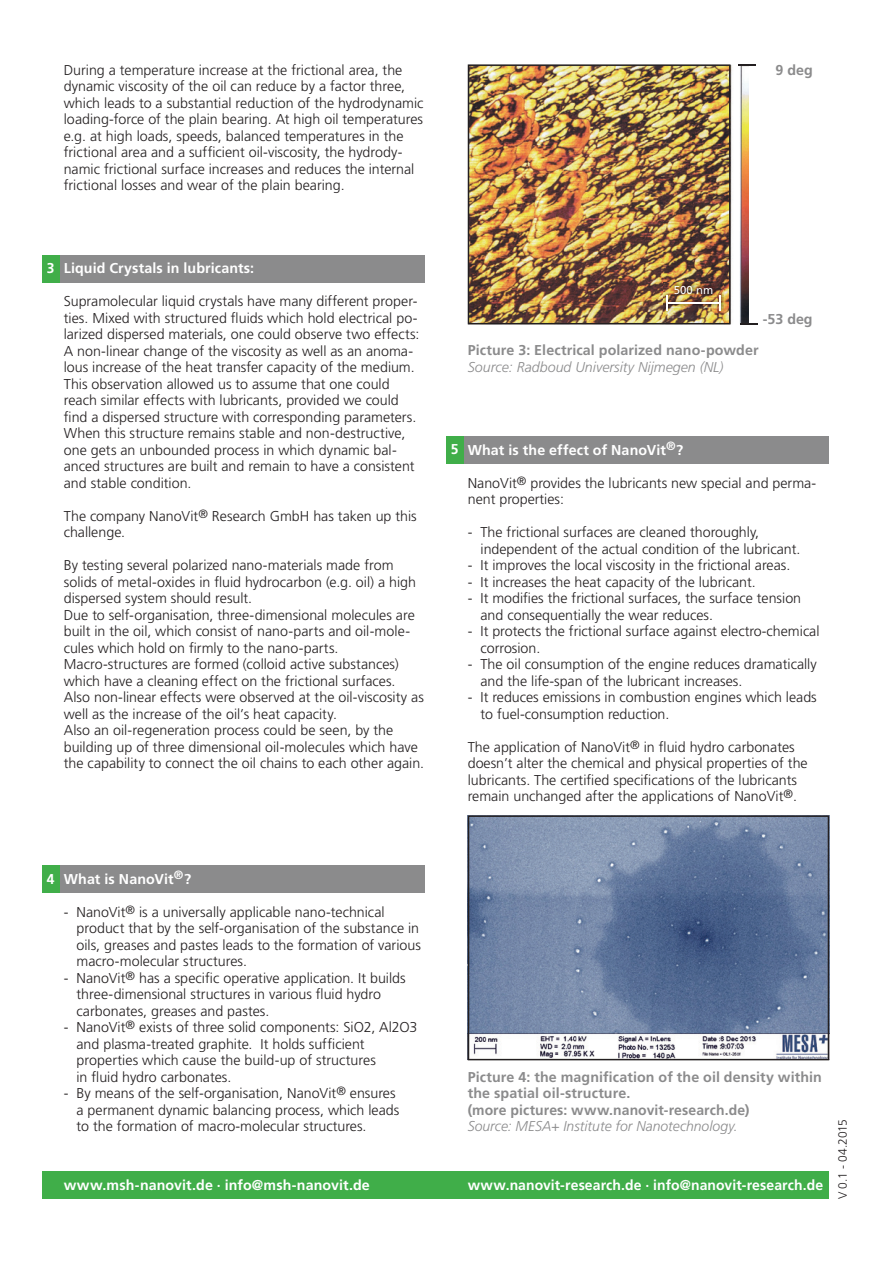
<style>
.page{position:relative;width:893px;height:1263px;background:#fff}
.page>*{position:absolute;margin:0;border:0;box-sizing:border-box;transform-origin:0 0}
.t1{font:300 14.25px/16.5px "Frutiger";color:#231f20}
.t2{font:700 14.25px "Frutiger";letter-spacing:.005em;color:#fff}
.t3{font:700 14.25px/16.5px "Frutiger";letter-spacing:.005em;color:#8b8b8c}
.t4{font:italic 300 14.25px "Frutiger";color:#8b8b8c}
.t5{font:300 12px "Frutiger";letter-spacing:-.02em;color:#231f20}
.t6{font:11.4px "Frutiger";color:#fff}
</style>
<div class="page">
<div style="left:446px;top:436px;width:383px;height:27px;background:#8b8b8c"></div>
<div style="left:446px;top:436px;width:17px;height:27px;background:#40ae49"></div>
<div style="left:43px;top:865px;width:382px;height:28px;background:#8b8b8c"></div>
<div style="left:43px;top:865px;width:17px;height:28px;background:#40ae49"></div>
<div style="left:43px;top:255px;width:382px;height:27px;background:#8b8b8c"></div>
<div style="left:43px;top:255px;width:17px;height:27px;background:#40ae49"></div>
<img style="left:730px;top:65px;width:19px;height:259px">
<img style="left:468px;top:64px;width:262px;height:260px">
<svg style="left:740px;top:323px;width:18px;height:1px"></svg>
<svg style="left:738px;top:64px;width:18px;height:2px"></svg>
<img style="left:663px;top:282px;width:61px;height:32px">
<hr style="left:667px;top:302px;width:53px;height:2px;background:#fff">
<svg style="left:666px;top:295px;width:2px;height:15px"></svg>
<svg style="left:719px;top:295px;width:2px;height:15px"></svg>
<svg style="left:468px;top:815px;width:361px;height:245px;background:#7385a4"></svg>
<div style="left:43px;top:1171px;width:786px;height:28px;background:#40ae49"></div>
<p class="t1" style="left:64px;top:62px;width:361px">During a temperature increase at the frictional area, the dynamic viscosity of the oil can reduce by a factor three, which leads to a substantial reduction of the hydrodynamic loading-force of the plain bearing. At high oil temperatures e.g. at high loads, speeds, balanced temperatures in the frictional area and a sufficient oil-viscosity, the hydrody&shy;namic frictional surface increases and reduces the internal frictional losses and wear of the plain bearing.</p>
<p class="t3" style="left:775px;top:62px;width:39px">9 deg</p>
<p class="t2" style="left:47px;top:260px;width:9px">3</p>
<p class="t2" style="left:64px;top:260px;width:192px">Liquid Crystals in lubricants:</p>
<p class="t1" style="left:64px;top:293px;width:357px">Supramolecular liquid crystals have many different proper&shy;ties. Mixed with structured fluids which hold electrical po&shy;larized dispersed materials, one could observe two effects:<br>A non-linear change of the viscosity as well as an anoma&shy;lous increase of the heat transfer capacity of the medium.<br>This observation allowed us to assume that one could reach similar effects with lubricants, provided we could find a dispersed structure with corresponding parameters.<br>When this structure remains stable and non-destructive, one gets an unbounded process in which dynamic bal&shy;anced structures are built and remain to have a consistent and stable condition.</p>
<p class="t1" style="left:64px;top:507px;width:354px">The company NanoVit<sup>®</sup> Research GmbH has taken up this challenge.</p>
<p class="t1" style="left:64px;top:557px;width:362px">By testing several polarized nano-materials made from solids of metal-oxides in fluid hydrocarbon (e.g. oil) a high dispersed system should result.<br>Due to self-organisation, three-dimensional molecules are built in the oil, which consist of nano-parts and oil-mole&shy;cules which hold on firmly to the nano-parts.<br>Macro-structures are formed (colloid active substances) which have a cleaning effect on the frictional surfaces.<br>Also non-linear effects were observed at the oil-viscosity as well as the increase of the oil’s heat capacity.<br>Also an oil-regeneration process could be seen, by the building up of three dimensional oil-molecules which have the capability to connect the oil chains to each other again.</p>
<p class="t6" style="left:674px;top:283px;width:41px">500 nm</p>
<p class="t3" style="left:763px;top:311px;width:51px">-53 deg</p>
<p class="t3" style="left:468px;top:342px;width:292px">Picture 3: Electrical polarized nano-powder</p>
<p class="t4" style="left:468px;top:359px;width:257px">Source: Radboud University Nijmegen (NL)</p>
<p class="t2" style="left:451px;top:441px;width:9px">5</p>
<p class="t2" style="left:468px;top:441px;width:217px">What is the effect of NanoVit<sup>®</sup>?</p>
<p class="t1" style="left:468px;top:474px;width:350px">NanoVit<sup>®</sup> provides the lubricants new special and perma&shy;nent properties:</p>
<p class="t1" style="left:480px;top:524px;width:321px;text-indent:-13px">- The frictional surfaces are cleaned thoroughly, independent of the actual condition of the lubricant.</p>
<p class="t1" style="left:468px;top:557px;width:324px">- It improves the local viscosity in the frictional areas.</p>
<p class="t1" style="left:468px;top:573px;width:289px">- It increases the heat capacity of the lubricant.</p>
<p class="t1" style="left:480px;top:590px;width:322px;text-indent:-13px">- It modifies the frictional surfaces, the surface tension and consequentially the wear reduces.</p>
<p class="t1" style="left:480px;top:623px;width:341px;text-indent:-13px">- It protects the frictional surface against electro-chemical corrosion.</p>
<p class="t1" style="left:480px;top:656px;width:338px;text-indent:-13px">- The oil consumption of the engine reduces dramatically and the life-span of the lubricant increases.</p>
<p class="t1" style="left:480px;top:689px;width:338px;text-indent:-13px">- It reduces emissions in combustion engines which leads to fuel-consumption reduction.</p>
<p class="t1" style="left:468px;top:738px;width:341px">The application of NanoVit<sup>®</sup> in fluid hydro carbonates doesn’t alter the chemical and physical properties of the lubricants. The certified specifications of the lubricants remain unchanged after the applications of NanoVit<sup>®</sup>.</p>
<p class="t2" style="left:47px;top:870px;width:9px">4</p>
<p class="t2" style="left:64px;top:870px;width:129px">What is NanoVit<sup>®</sup>?</p>
<p class="t1" style="left:77px;top:903px;width:346px;text-indent:-13px">- NanoVit<sup>®</sup> is a universally applicable nano-technical product that by the self-organisation of the substance in oils, greases and pastes leads to the formation of various macro-molecular structures.</p>
<p class="t1" style="left:77px;top:969px;width:331px;text-indent:-13px">- NanoVit<sup>®</sup> has a specific operative application. It builds three-dimensional structures in various fluid hydro carbonates, greases and pastes.</p>
<p class="t1" style="left:77px;top:1019px;width:342px;text-indent:-13px">- NanoVit<sup>®</sup> exists of three solid components: SiO2, Al2O3 and plasma-treated graphite. It holds sufficient properties which cause the build-up of structures<br>in fluid hydro carbonates.</p>
<p class="t1" style="left:77px;top:1085px;width:324px;text-indent:-13px">- By means of the self-organisation, NanoVit<sup>®</sup> ensures a permanent dynamic balancing process, which leads to the formation of macro-molecular structures.</p>
<p class="t3" style="left:468px;top:1068px;width:356px">Picture 4: the magnification of the oil density within the spatial oil-structure.<br>(more pictures: www.nanovit-research.de)</p>
<p class="t4" style="left:468px;top:1118px;width:272px">Source: MESA+ Institute for Nanotechnology.</p>
<p class="t2" style="left:64px;top:1176px;width:308px">www.msh-nanovit.de · info@msh-nanovit.de</p>
<p class="t2" style="left:468px;top:1176px;width:357px">www.nanovit-research.de · info@nanovit-research.de</p>
<p class="t5" style="left:836px;top:1199px;width:82px;rotate:-90deg">V 0.1 - 04.2015</p>
</div>
